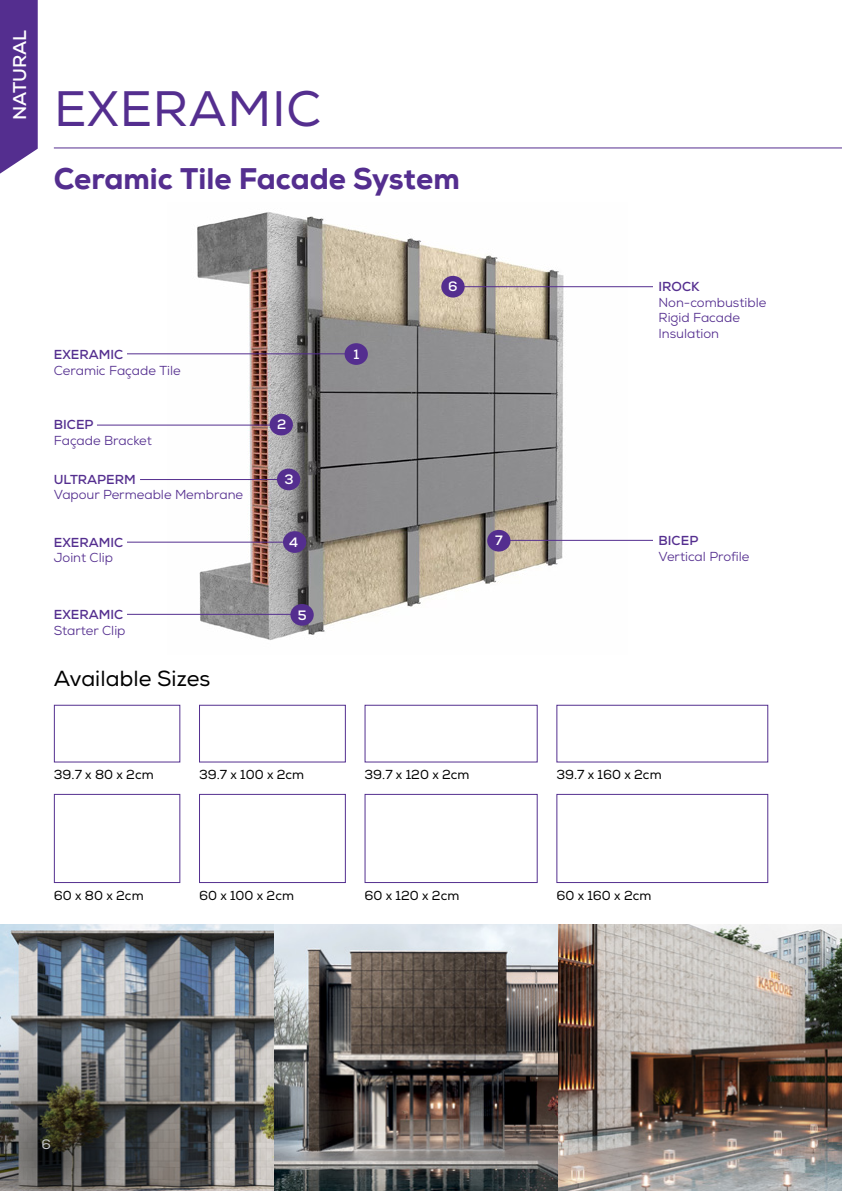
<style>
.page{position:relative;width:842px;height:1191px;background:#fff}
.page>*{position:absolute;margin:0;border:0;box-sizing:border-box;transform-origin:0 0}
.t1{font:49.8px "Nexa";letter-spacing:.015em;color:#542e8f}
.t2{font:800 29.8px "Nexa";color:#542e8f}
.t3{font:21.8px "Nexa";color:#000}
.t4{font:700 18.4px "Nexa";letter-spacing:-.01em;color:#fff}
.t5{font:700 13.6px "Nexa";color:#fff}
.t6{font:13.6px "Nexa";color:#c7c8ca}
.t7{font:13px/15.6px "Nexa";color:#542e8f}
.t8{font:13px "Nexa";color:#000}
.t9{font:700 13px "Nexa";color:#542e8f}
</style>
<div class="page">
<img style="left:167px;top:212px;width:461px;height:428px">
<hr style="left:503px;top:540px;width:150px;height:1px;background:#542e8f">
<hr style="left:460px;top:286px;width:193px;height:1px;background:#542e8f">
<img style="left:0;top:924px;width:842px;height:267px">
<svg style="left:0;top:1011px;width:191px;height:180px;background:#636463"></svg>
<hr style="left:54px;top:147px;width:788px;height:1px;background:#542e8f">
<div style="left:345px;top:343px;width:23px;height:22px;background:#542e8f;border-radius:50%"></div>
<div style="left:487px;top:530px;width:23px;height:21px;background:#542e8f;border-radius:50%"></div>
<div style="left:277px;top:468px;width:23px;height:22px;background:#542e8f;border-radius:50%"></div>
<div style="left:283px;top:531px;width:23px;height:22px;background:#542e8f;border-radius:50%"></div>
<div style="left:270px;top:414px;width:23px;height:21px;background:#542e8f;border-radius:50%"></div>
<div style="left:441px;top:276px;width:24px;height:21px;background:#542e8f;border-radius:50%"></div>
<hr style="left:127px;top:541px;width:157px;height:1px;background:#542e8f">
<hr style="left:127px;top:614px;width:168px;height:1px;background:#542e8f">
<hr style="left:127px;top:353px;width:220px;height:1px;background:#542e8f">
<hr style="left:97px;top:424px;width:175px;height:1px;background:#542e8f">
<hr style="left:140px;top:479px;width:141px;height:1px;background:#542e8f">
<svg style="left:0;top:0;width:38px;height:174px;background:#613e97"></svg>
<div style="left:290px;top:604px;width:24px;height:21px;background:#542e8f;border-radius:50%"></div>
<div style="left:54px;top:704px;width:126px;height:58px;border:1px solid #543090"></div>
<div style="left:54px;top:794px;width:126px;height:89px;border:1px solid #543090"></div>
<div style="left:199px;top:704px;width:147px;height:58px;border:1px solid #543090"></div>
<div style="left:199px;top:794px;width:147px;height:89px;border:1px solid #543090"></div>
<div style="left:364px;top:704px;width:174px;height:58px;border:1px solid #543090"></div>
<div style="left:364px;top:794px;width:174px;height:89px;border:1px solid #543090"></div>
<div style="left:556px;top:704px;width:212px;height:58px;border:1px solid #543090"></div>
<div style="left:556px;top:794px;width:212px;height:89px;border:1px solid #543090"></div>
<h3 class="t4" style="left:8px;top:120px;width:91px;rotate:-90deg">NATURAL</h3>
<h1 class="t1" style="left:54px;top:78px;width:269px">EXERAMIC</h1>
<h2 class="t2" style="left:54px;top:160px;width:407px">Ceramic Tile Facade System</h2>
<p class="t9" style="left:54px;top:346px;width:71px">EXERAMIC</p>
<p class="t7" style="left:54px;top:362px;width:128px">Ceramic Façade Tile</p>
<p class="t9" style="left:54px;top:416px;width:41px">BICEP</p>
<p class="t7" style="left:54px;top:433px;width:99px">Façade Bracket</p>
<p class="t9" style="left:54px;top:471px;width:84px">ULTRAPERM</p>
<p class="t7" style="left:54px;top:487px;width:191px">Vapour Permeable Membrane</p>
<p class="t9" style="left:54px;top:534px;width:71px">EXERAMIC</p>
<p class="t7" style="left:54px;top:550px;width:61px">Joint Clip</p>
<p class="t9" style="left:54px;top:606px;width:71px">EXERAMIC</p>
<p class="t7" style="left:54px;top:622px;width:73px">Starter Clip</p>
<h3 class="t3" style="left:54px;top:665px;width:158px">Available Sizes</h3>
<p class="t5" style="left:277px;top:416px;width:11px">2</p>
<p class="t5" style="left:284px;top:471px;width:11px">3</p>
<p class="t5" style="left:289px;top:533px;width:10px">4</p>
<p class="t5" style="left:298px;top:606px;width:10px">5</p>
<p class="t8" style="left:54px;top:767px;width:101px">39.7 x 80 x 2cm</p>
<p class="t8" style="left:199px;top:767px;width:107px">39.7 x 100 x 2cm</p>
<p class="t5" style="left:353px;top:345px;width:7px">1</p>
<p class="t5" style="left:448px;top:278px;width:11px">6</p>
<p class="t5" style="left:495px;top:532px;width:9px">7</p>
<p class="t8" style="left:364px;top:767px;width:107px">39.7 x 120 x 2cm</p>
<p class="t8" style="left:54px;top:888px;width:91px">60 x 80 x 2cm</p>
<p class="t8" style="left:199px;top:888px;width:97px">60 x 100 x 2cm</p>
<p class="t8" style="left:364px;top:888px;width:96px">60 x 120 x 2cm</p>
<p class="t9" style="left:658px;top:278px;width:43px">IROCK</p>
<p class="t7" style="left:658px;top:295px;width:109px">Non-combustible<br>Rigid Facade<br>Insulation</p>
<p class="t9" style="left:658px;top:532px;width:41px">BICEP</p>
<p class="t7" style="left:658px;top:548px;width:92px">Vertical Profile</p>
<p class="t8" style="left:556px;top:767px;width:107px">39.7 x 160 x 2cm</p>
<p class="t8" style="left:556px;top:888px;width:97px">60 x 160 x 2cm</p>
<p class="t6" style="left:42px;top:1136px;width:11px">6</p>
</div>
